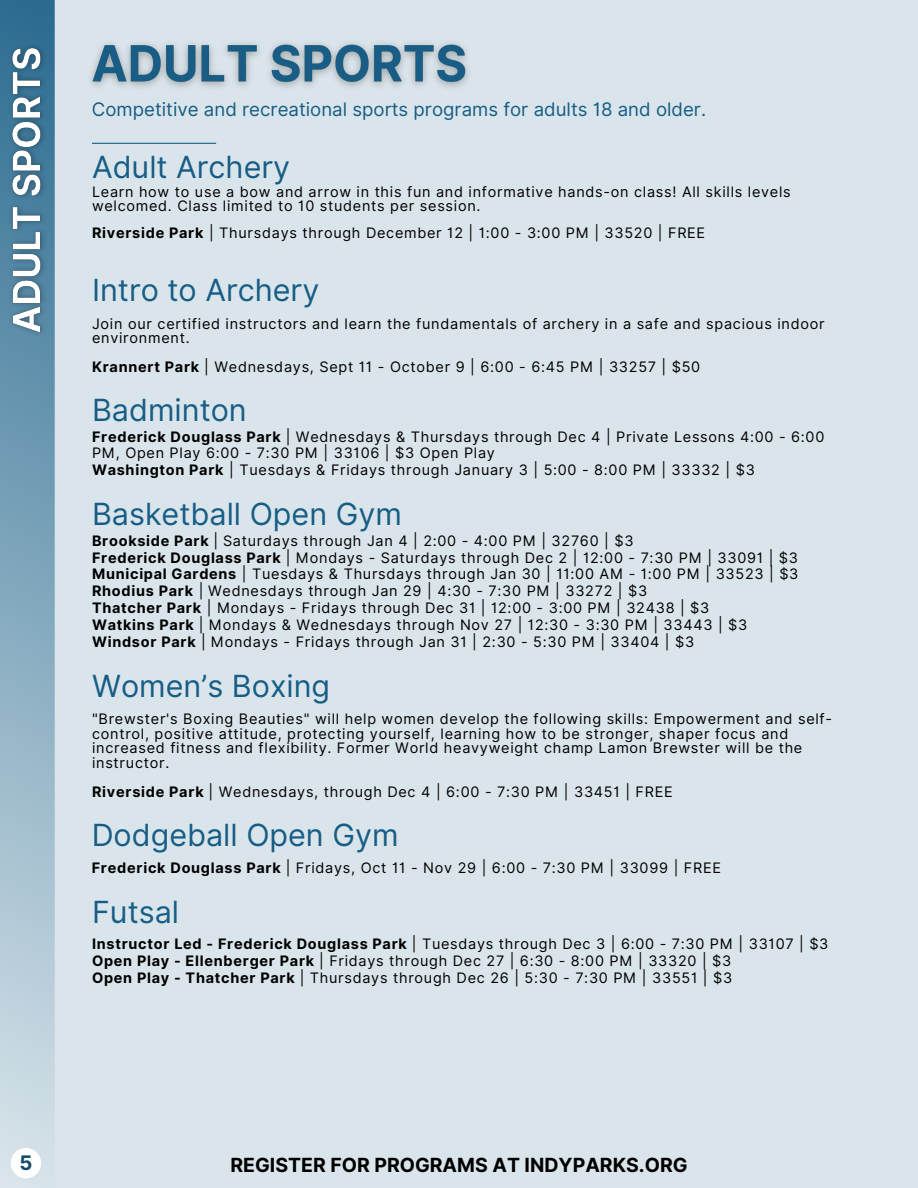
<style>
.page{position:relative;width:918px;height:1188px;background:#dae5eb}
.page>*{position:absolute;margin:0;border:0;box-sizing:border-box;transform-origin:0 0}
.t1{font:30.45px "Inter";color:#175d85}
.t2{font:700 20.1px "Inter";color:#124a6a}
.t3{font:700 19.5px "Inter";color:#000}
.t4{font:18.6px "Inter";color:#175d85}
.t5{font:14.4px/14.4px "Inter";letter-spacing:.05em;color:#000}
.s1{font-weight:700}
</style>
<div class="page">
<hr style="left:92px;top:143px;width:124px;height:1px;background:#175d85">
<svg style="left:0;top:0;width:54px;height:1179px;background:#92b3c5"></svg>
<img style="left:90px;top:43px;width:379px;height:45px">
<img style="left:4px;top:37px;width:49px;height:305px">
<div style="left:11px;top:1148px;width:30px;height:30px;background:#fff;border-radius:50%"></div>
<p class="t4" style="left:92px;top:98px;width:616px">Competitive and recreational sports programs for adults 18 and older.</p>
<p class="t1" style="left:92px;top:149px;width:200px">Adult Archery</p>
<h3 class="t5" style="left:92px;top:185px;width:700px;line-height:13.5px">Learn how to use a bow and arrow in this fun and informative hands-on class! All skills levels welcomed. Class limited to 10 students per session.</h3>
<p class="t5" style="left:92px;top:225px;width:615px"><span class="s1">Riverside Park</span> | Thursdays through December 12 | 1:00 - 3:00 PM | 33520 | FREE</p>
<h3 class="t1" style="left:92px;top:272px;width:229px">Intro to Archery</h3>
<p class="t5" style="left:92px;top:316px;width:734px">Join our certified instructors and learn the fundamentals of archery in a safe and spacious indoor environment.</p>
<p class="t5" style="left:92px;top:360px;width:610px"><span class="s1">Krannert Park</span> | Wednesdays, Sept 11 - October 9 | 6:00 - 6:45 PM | 33257 | $50</p>
<h5 class="t1" style="left:92px;top:392px;width:156px">Badminton</h5>
<p class="t5" style="left:92px;top:428px;width:734px;line-height:16.8px"><span class="s1">Frederick Douglass Park</span> | Wednesdays &amp; Thursdays through Dec 4 | Private Lessons 4:00 - 6:00<br>PM, Open Play 6:00 - 7:30 PM | 33106 | $3 Open Play</p>
<p class="t5" style="left:92px;top:463px;width:664px"><span class="s1">Washington Park</span> | Tuesdays &amp; Fridays through January 3 | 5:00 - 8:00 PM | 33332 | $3</p>
<p class="t1" style="left:92px;top:496px;width:311px">Basketball Open Gym</p>
<p class="t5" style="left:92px;top:533px;width:543px"><span class="s1">Brookside Park</span> | Saturdays through Jan 4 | 2:00 - 4:00 PM | 32760 | $3</p>
<p class="t5" style="left:92px;top:550px;width:708px"><span class="s1">Frederick Douglass Park</span> | Mondays - Saturdays through Dec 2 | 12:00 - 7:30 PM | 33091 | $3</p>
<h3 class="t5" style="left:92px;top:567px;width:708px"><span class="s1">Municipal Gardens</span> | Tuesdays &amp; Thursdays through Jan 30 | 11:00 AM - 1:00 PM | 33523 | $3</h3>
<p class="t5" style="left:92px;top:584px;width:557px"><span class="s1">Rhodius Park</span> | Wednesdays through Jan 29 | 4:30 - 7:30 PM | 33272 | $3</p>
<p class="t5" style="left:92px;top:601px;width:619px"><span class="s1">Thatcher Park</span> | Mondays - Fridays through Dec 31 | 12:00 - 3:00 PM | 32438 | $3</p>
<p class="t5" style="left:92px;top:618px;width:657px"><span class="s1">Watkins Park</span> | Mondays &amp; Wednesdays through Nov 27 | 12:30 - 3:30 PM | 33443 | $3</p>
<p class="t5" style="left:92px;top:634px;width:604px"><span class="s1">Windsor Park</span> | Mondays - Fridays through Jan 31 | 2:30 - 5:30 PM | 33404 | $3</p>
<p class="t1" style="left:92px;top:668px;width:240px">Women’s Boxing</p>
<p class="t5" style="left:92px;top:712px;width:742px">"Brewster's Boxing Beauties" will help women develop the following skills: Empowerment and self&shy;control, positive attitude, protecting yourself, learning how to be stronger, shaper focus and increased fitness and flexibility. Former World heavyweight champ Lamon Brewster will be the instructor.</p>
<h3 class="t5" style="left:92px;top:784px;width:582px"><span class="s1">Riverside Park</span> | Wednesdays, through Dec 4 | 6:00 - 7:30 PM | 33451 | FREE</h3>
<h3 class="t1" style="left:92px;top:817px;width:308px">Dodgeball Open Gym</h3>
<p class="t5" style="left:92px;top:861px;width:631px"><span class="s1">Frederick Douglass Park</span> | Fridays, Oct 11 - Nov 29 | 6:00 - 7:30 PM | 33099 | FREE</p>
<p class="t1" style="left:92px;top:893px;width:89px">Futsal</p>
<p class="t5" style="left:92px;top:937px;width:738px"><span class="s1">Instructor Led - Frederick Douglass Park</span> | Tuesdays through Dec 3 | 6:00 - 7:30 PM | 33107 | $3</p>
<h3 class="t5" style="left:92px;top:954px;width:641px"><span class="s1">Open Play - Ellenberger Park</span> | Fridays through Dec 27 | 6:30 - 8:00 PM | 33320 | $3</h3>
<p class="t5" style="left:92px;top:971px;width:642px"><span class="s1">Open Play - Thatcher Park</span> | Thursdays through Dec 26 | 5:30 - 7:30 PM | 33551 | $3</p>
<p class="t2" style="left:19px;top:1151px;width:14px">5</p>
<h3 class="t3" style="left:230px;top:1154px;width:459px">REGISTER FOR PROGRAMS AT INDYPARKS.ORG</h3>
</div>
